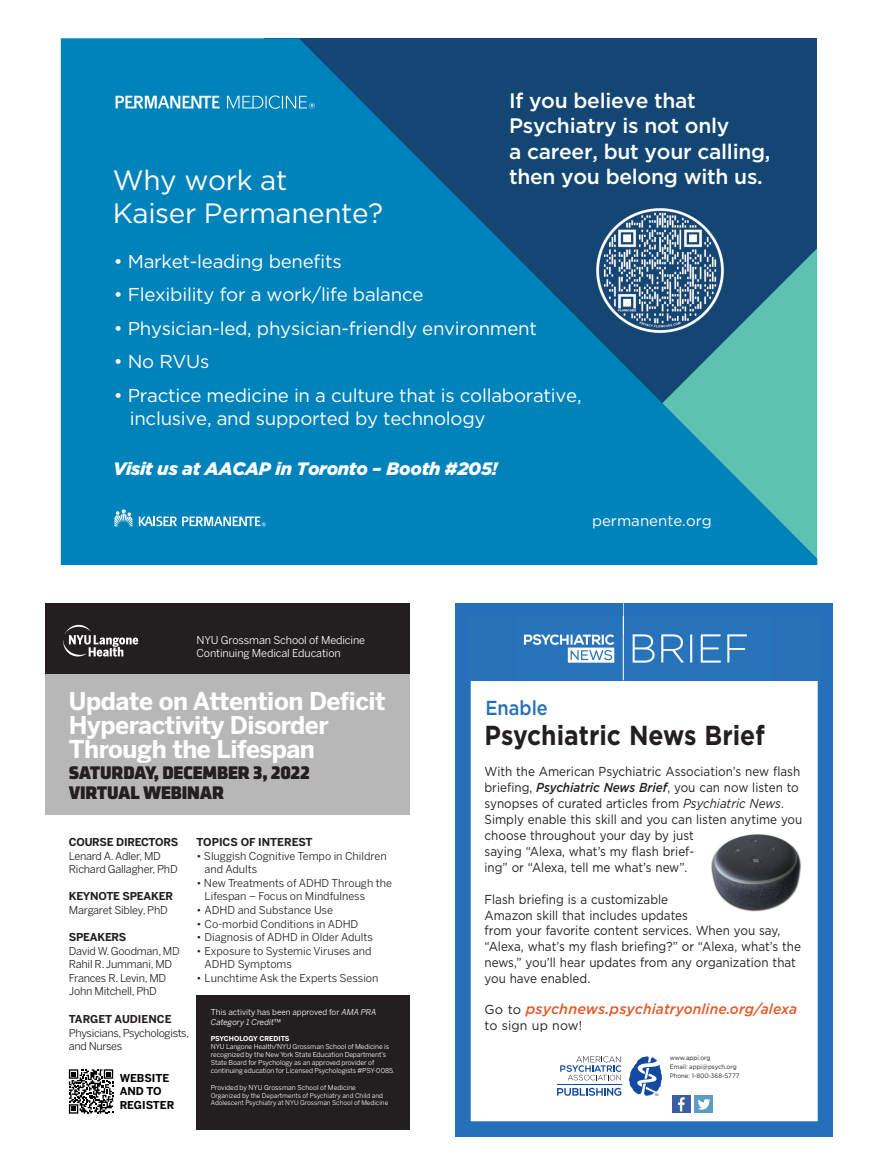
<style>
.page{position:relative;width:878px;height:1175px;background:#fff}
.page>*{position:absolute;margin:0;border:0;box-sizing:border-box;transform-origin:0 0}
.t1{font:27.9px/33.6px "Gotham";letter-spacing:-.015em;color:#fff}
.t2{font:700 27.45px "Gotham";color:#231f20;scale:.9 1}
.t3{font:700 24.45px/24.5px "Benton Sans";letter-spacing:-.02em;color:#fff}
.t4{font:500 21px/25.2px "Gotham";letter-spacing:-.015em;color:#fff}
.t5{font:500 20.25px "Gotham";color:#2570b8;scale:.9 1}
.t6{font:18.9px/20.2px "Klavika Display Bl";letter-spacing:-.01em;color:#231f20}
.t7{font:18.6px/22.8px "Gotham";letter-spacing:-.015em;color:#fff}
.t8{font:italic 900 18px "Gotham";letter-spacing:-.02em;color:#fff}
.t9{font:15px "Gotham";color:#fff}
.t10{font:italic 500 14.4px "Gotham";letter-spacing:.01em;color:#e15a27}
.t11{font:13.05px/15.9px "Gotham";color:#231f20;scale:.9 1}
.t12{font:12.9px "Gotham";letter-spacing:.01em;color:#231f20;scale:.96 1}
.t13{font:10.8px/13.5px "Benton Sans";letter-spacing:-.01em;color:#231f20}
.t14{font:10.8px/13px "Benton Sans";letter-spacing:-.01em;color:#fff}
.t15{font:10.8px/13.5px "Benton Sans";letter-spacing:-.03em;color:#231f20}
.t16{font:700 10.8px/13.5px "Benton Sans";color:#000}
.t17{font:700 10.8px "Benton Sans";color:#231f20}
.t18{font:8.1px/9.8px "Benton Sans";color:#fff}
.t19{font:6.75px/8.1px "Benton Sans";letter-spacing:-.01em;color:#fff}
.t20{font:6.45px/7.8px "Benton Sans";color:#fff}
.t21{font:6.45px/9.1px "Gotham";color:#231f20;scale:.93 1}
.s1{font-weight:700}
.s2{font-style:italic}
.s3{font-weight:500;font-style:italic}
.s4{font-weight:400;font-style:normal;font-size:12.9px;color:#231f20}
</style>
<div class="page">
<svg style="left:61px;top:38px;width:756px;height:527px;fill:#0082bb"></svg>
<svg style="left:116px;top:95px;width:199px;height:14px"></svg>
<svg style="left:139px;top:516px;width:127px;height:10px"></svg>
<svg style="left:114px;top:509px;width:18px;height:17px"></svg>
<img style="left:594px;top:206px;width:131px;height:129px">
<div style="left:196px;top:995px;width:214px;height:134px;background:#231f20"></div>
<div style="left:45px;top:603px;width:365px;height:212px;background:#b7b7b7"></div>
<div style="left:45px;top:603px;width:365px;height:70px;background:#231f20"></div>
<svg style="left:63px;top:625px;width:75px;height:32px"></svg>
<svg style="left:69px;top:1069px;width:44px;height:44px"></svg>
<div style="left:455px;top:603px;width:377px;height:533px;background:#2570b8"></div>
<div style="left:470px;top:680px;width:348px;height:442px;background:#fff"></div>
<img style="left:672px;top:1095px;width:18px;height:17px">
<img style="left:695px;top:1095px;width:17px;height:17px">
<svg style="left:628px;top:1056px;width:34px;height:39px"></svg>
<svg style="left:557px;top:1087px;width:64px;height:8px"></svg>
<hr style="left:557px;top:1084px;width:64px;height:1px;background:#134a9f">
<svg style="left:560px;top:1056px;width:61px;height:24px"></svg>
<div style="left:468px;top:616px;width:351px;height:64px;background:#2971b7"></div>
<img style="left:523px;top:616px;width:224px;height:64px">
<img style="left:707px;top:832px;width:103px;height:83px">
<svg style="left:623px;top:603px;width:1px;height:31px"></svg>
<p class="t4" style="left:509px;top:88px;width:263px">If you believe that<br>Psychiatry is not only<br>a career, but your calling, then you belong with us.</p>
<p class="t1" style="left:113px;top:165px;width:272px">Why work at<br>Kaiser Permanente?</p>
<p class="t7" style="left:114px;top:251px;width:229px">• Market-leading benefits</p>
<p class="t7" style="left:114px;top:284px;width:311px">• Flexibility for a work/life balance</p>
<p class="t7" style="left:114px;top:318px;width:424px">• Physician-led, physician-friendly environment</p>
<p class="t7" style="left:114px;top:351px;width:97px">• No RVUs</p>
<p class="t7" style="left:130px;top:385px;width:453px;text-indent:-16px">• Practice medicine in a culture that is collaborative, inclusive, and supported by technology</p>
<p class="t8" style="left:113px;top:462px;width:386px">Visit us at AACAP in Toronto – Booth #205!</p>
<p class="t14" style="left:196px;top:634px;width:170px">NYU Grossman School of Medicine<br>Continuing Medical Education</p>
<p class="t9" style="left:592px;top:515px;width:121px">permanente.org</p>
<p class="t3" style="left:69px;top:691px;width:318px">Update on Attention Deficit<br>Hyperactivity Disorder<br>Through the Lifespan</p>
<p class="t6" style="left:69px;top:762px;width:242px">SATURDAY, DECEMBER 3, 2022<br>VIRTUAL WEBINAR</p>
<p class="t13" style="left:69px;top:836px;width:111px"><span class="s1">COURSE DIRECTORS<br></span>Lenard A. Adler, MD<br>Richard Gallagher, PhD</p>
<p class="t13" style="left:69px;top:890px;width:106px"><span class="s1">KEYNOTE SPEAKER<br></span>Margaret Sibley, PhD</p>
<p class="t13" style="left:69px;top:931px;width:112px"><span class="s1">SPEAKERS<br></span>David W. Goodman, MD<br>Rahil R. Jummani, MD<br>Frances R. Levin, MD<br>John Mitchell, PhD</p>
<p class="t15" style="left:69px;top:1013px;width:122px"><span class="s1">TARGET AUDIENCE<br></span>Physicians, Psychologists, and Nurses</p>
<p class="t16" style="left:120px;top:1072px;width:56px">WEBSITE<br>AND TO<br>REGISTER</p>
<p class="t17" style="left:196px;top:838px;width:118px">TOPICS OF INTEREST</p>
<p class="t13" style="left:205px;top:850px;width:184px;text-indent:-8px">• Sluggish Cognitive Tempo in Children and Adults</p>
<p class="t13" style="left:205px;top:877px;width:189px;text-indent:-8px">• New Treatments of ADHD Through the<br>Lifespan – Focus on Mindfulness</p>
<p class="t13" style="left:196px;top:904px;width:138px">• ADHD and Substance Use</p>
<p class="t13" style="left:196px;top:918px;width:163px">• Co-morbid Conditions in ADHD</p>
<p class="t13" style="left:196px;top:931px;width:178px">• Diagnosis of ADHD in Older Adults</p>
<p class="t13" style="left:205px;top:945px;width:168px;text-indent:-8px">• Exposure to Systemic Viruses and<br>ADHD Symptoms</p>
<p class="t13" style="left:196px;top:972px;width:183px">• Lunchtime Ask the Experts Session</p>
<p class="t18" style="left:211px;top:1008px;width:167px">This activity has been approved for <span class="s2">AMA PRA<br>Category 1 Credit</span>™</p>
<p class="t19" style="left:211px;top:1035px;width:185px"><span class="s1">PSYCHOLOGY CREDITS<br></span>NYU Langone Health/NYU Grossman School of Medicine is recognized by the New York State Education Department’s State Board for Psychology as an approved provider of continuing education for Licensed Psychologists #PSY-0085.</p>
<p class="t19" style="left:211px;top:1083px;width:147px">Provided by NYU Grossman School of Medicine</p>
<p class="t20" style="left:211px;top:1092px;width:179px">Organized by the Departments of Psychiatry and Child and<br>Adolescent Psychiatry at NYU Grossman School of Medicine</p>
<p class="t5" style="left:485px;top:699px;width:71px">Enable</p>
<p class="t2" style="left:484px;top:719px;width:313px">Psychiatric News Brief</p>
<p class="t11" style="left:484px;top:764px;width:354px">With the American Psychiatric Association’s new flash briefing, <span class="s3">Psychiatric News Brief</span>, you can now listen to synopses of curated articles from <span class="s2">Psychiatric News</span>.<br>Simply enable this skill and you can listen anytime you choose throughout your day by just<br>saying “Alexa, what’s my flash brief-<br>ing” or “Alexa, tell me what’s new”.</p>
<p class="t11" style="left:484px;top:891px;width:353px">Flash briefing is a customizable<br>Amazon skill that includes updates<br>from your favorite content services. When you say, “Alexa, what’s my flash briefing?” or “Alexa, what’s the news,” you’ll hear updates from any organization that you have enabled.</p>
<p class="t10" style="left:484px;top:1001px;width:314px"><span class="s4">Go to</span> psychnews.psychiatryonline.org/alexa</p>
<p class="t12" style="left:484px;top:1020px;width:103px">to sign up now!</p>
<p class="t21" style="left:670px;top:1053px;width:77px">www.appi.org<br>Email: appi@psych.org<br>Phone: 1-800-368-5777</p>
</div>
